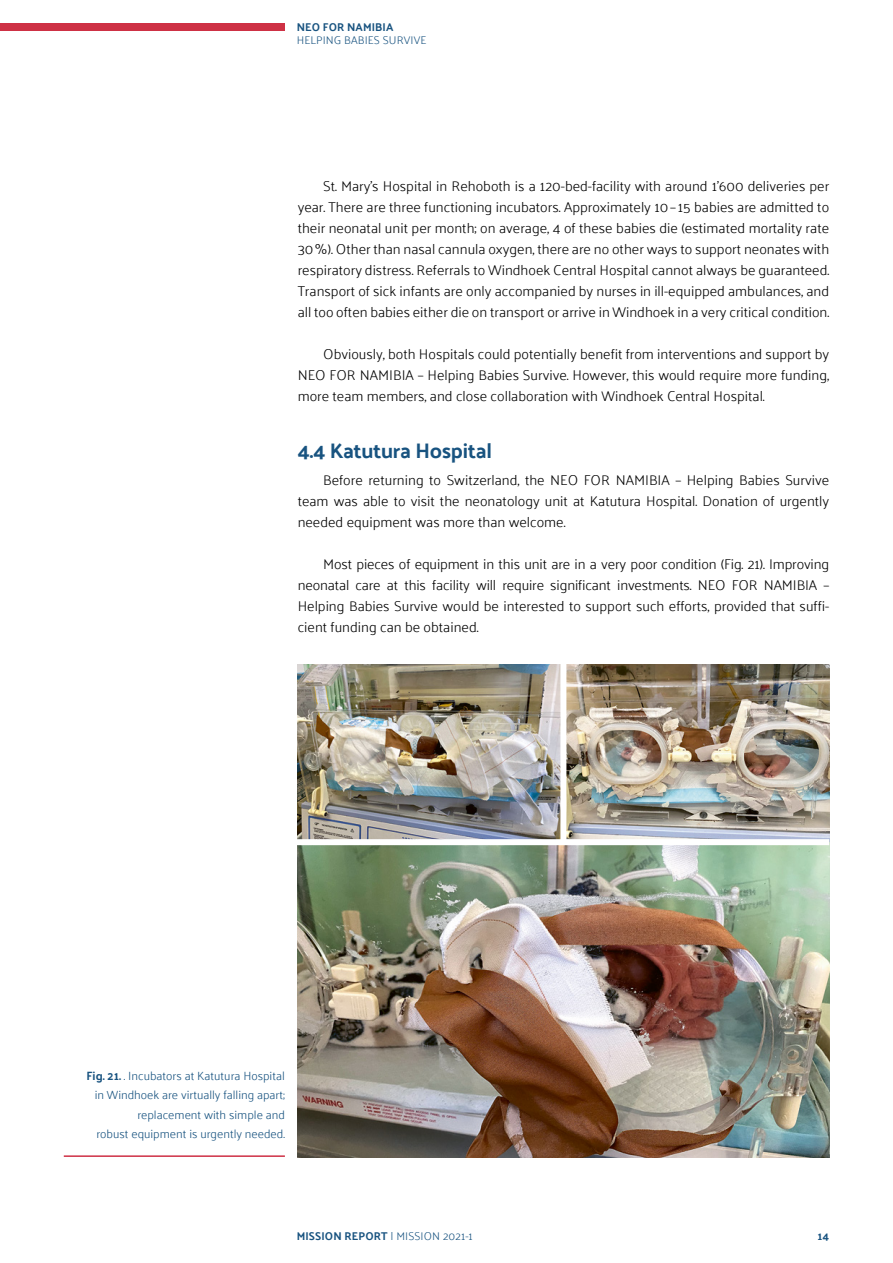
<style>
.page{position:relative;width:893px;height:1263px;background:#fff}
.page>*{position:absolute;margin:0;border:0;box-sizing:border-box;transform-origin:0 0}
.t1{font:700 21px "Palanquin";letter-spacing:-.01em;color:#185380}
.t2{font:300 14.25px/21px "Palanquin";color:#000;text-align:justify}
.t3{font:300 12px/19.5px "Palanquin";color:#185380;text-align:right}
.t4{font:300 11.25px "Palanquin";letter-spacing:.01em;color:#185380}
.t5{font:700 11.25px "Palanquin";letter-spacing:.01em;color:#185380}
.s1{font-weight:700}
</style>
<div class="page">
<div style="left:0;top:23px;width:285px;height:8px;background:#ce3145"></div>
<img style="left:298px;top:664px;width:531px;height:493px">
<hr style="left:64px;top:1155px;width:221px;height:2px;background:#ce3145">
<div style="left:560px;top:659px;width:6px;height:183px;background:#fff"></div>
<div style="left:297px;top:839px;width:532px;height:6px;background:#fff"></div>
<p class="t5" style="left:297px;top:20px;width:98px">NEO FOR NAMIBIA</p>
<p class="t4" style="left:297px;top:34px;width:131px">HELPING BABIES SURVIVE</p>
<p class="t2" style="left:298px;top:176px;width:533px;text-indent:26px">St. Mary’s Hospital in Rehoboth is a 120-bed-facility with around 1’600 deliveries per year. There are three functioning incubators. Approximately 10– 15 babies are admitted to their neonatal unit per month; on average, 4 of these babies die (estimated mortality rate 30%). Other than nasal cannula oxygen, there are no other ways to support neonates with respiratory distress. Referrals to Windhoek Central Hospital cannot always be guaranteed.<br>Transport of sick infants are only accompanied by nurses in ill-equipped ambulances, and all too often babies either die on transport or arrive in Windhoek in a very critical condition.</p>
<p class="t2" style="left:298px;top:344px;width:533px;text-indent:26px">Obviously, both Hospitals could potentially benefit from interventions and support by NEO FOR NAMIBIA – Helping Babies Survive. However, this would require more funding, more team members, and close collaboration with Windhoek Central Hospital.</p>
<h1 class="t1" style="left:298px;top:439px;width:196px">4.4 Katutura Hospital</h1>
<p class="t2" style="left:298px;top:470px;width:533px;text-indent:26px">Before returning to Switzerland, the NEO FOR NAMIBIA – Helping Babies Survive team was able to visit the neonatology unit at Katutura Hospital. Donation of urgently needed equipment was more than welcome.</p>
<p class="t2" style="left:298px;top:554px;width:533px;text-indent:26px">Most pieces of equipment in this unit are in a very poor condition (Fig. 21). Improving neonatal care at this facility will require significant investments. NEO FOR NAMIBIA – Helping Babies Survive would be interested to support such efforts, provided that suffi&shy;cient funding can be obtained.</p>
<p class="t3" style="left:87px;top:1066px;width:200px"><span class="s1">Fig. 21.</span> . Incubators at Katutura Hospital in Windhoek are virtually falling apart; replacement with simple and<br>robust equipment is urgently needed.</p>
<p class="t4" style="left:297px;top:1229px;width:178px"><span class="s1">MISSION REPORT</span> | MISSION 2021-1</p>
<p class="t5" style="left:817px;top:1229px;width:13px">14</p>
</div>
